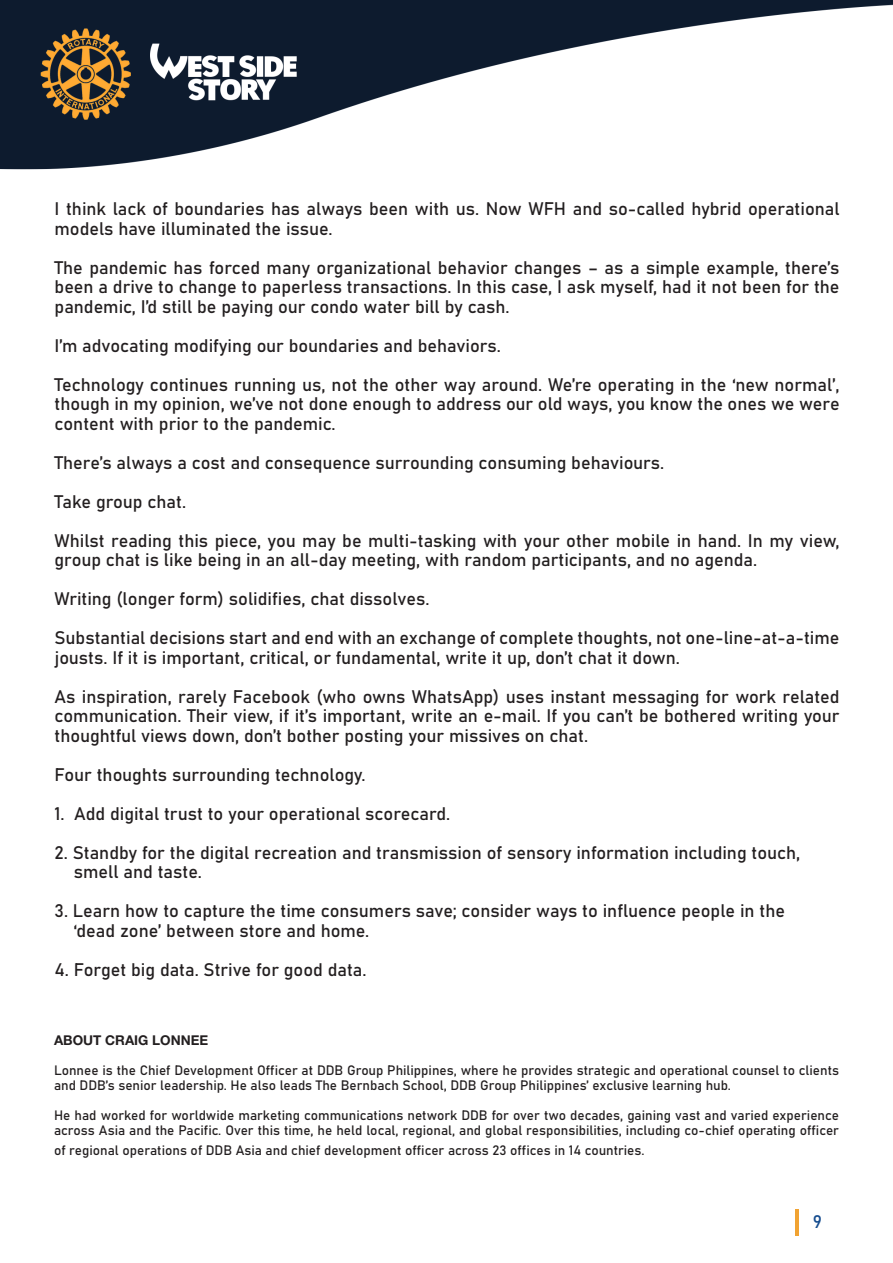
<style>
.page{position:relative;width:893px;height:1263px;background:#fff}
.page>*{position:absolute;margin:0;border:0;box-sizing:border-box;transform-origin:0 0}
.t1{font:18px/19.5px "Bahnschrift";color:#231f20}
.t2{font:18px "Bahnschrift";color:#164d8f}
.t3{font:13.5px/15px "Bahnschrift";color:#231f20}
.t4{font:700 13.5px "Helvetica Neue LT Pro";color:#231f20}
</style>
<div class="page">
<hr style="left:795px;top:1209px;width:3px;height:26px;background:#f1a332">
<img style="left:0;top:0;width:893px;height:170px">
<p class="t1" style="left:55px;top:198px;width:787px">I think lack of boundaries has always been with us. Now WFH and so-called hybrid operational models have illuminated the issue.</p>
<p class="t1" style="left:55px;top:257px;width:786px;text-align:justify">The pandemic has forced many organizational behavior changes – as a simple example, there’s been a drive to change to paperless transactions. In this case, I ask myself, had it not been for the pandemic, I’d still be paying our condo water bill by cash.</p>
<p class="t1" style="left:55px;top:335px;width:448px">I’m advocating modifying our boundaries and behaviors.</p>
<p class="t1" style="left:55px;top:374px;width:787px;text-align:justify">Technology continues running us, not the other way around. We’re operating in the ‘new normal’, though in my opinion, we’ve not done enough to address our old ways, you know the ones we were content with prior to the pandemic.</p>
<p class="t1" style="left:55px;top:452px;width:611px">There’s always a cost and consequence surrounding consuming behaviours.</p>
<p class="t1" style="left:55px;top:491px;width:133px">Take group chat.</p>
<p class="t1" style="left:55px;top:530px;width:787px">Whilst reading this piece, you may be multi-tasking with your other mobile in hand. In my view, group chat is like being in an all-day meeting, with random participants, and no agenda.</p>
<p class="t1" style="left:55px;top:588px;width:376px">Writing (longer form) solidifies, chat dissolves.</p>
<p class="t1" style="left:55px;top:627px;width:786px">Substantial decisions start and end with an exchange of complete thoughts, not one-line-at-a-time jousts. If it is important, critical, or fundamental, write it up, don’t chat it down.</p>
<p class="t1" style="left:55px;top:686px;width:786px;text-align:justify">As inspiration, rarely Facebook (who owns WhatsApp) uses instant messaging for work related communication. Their view, if it’s important, write an e-mail. If you can’t be bothered writing your thoughtful views down, don’t bother posting your missives on chat.</p>
<p class="t1" style="left:55px;top:764px;width:313px">Four thoughts surrounding technology.</p>
<p class="t1" style="left:55px;top:803px;width:397px">1. Add digital trust to your operational scorecard.</p>
<p class="t1" style="left:55px;top:842px;width:747px">2. Standby for the digital recreation and transmission of sensory information including touch,</p>
<p class="t1" style="left:74px;top:861px;width:129px">smell and taste.</p>
<p class="t1" style="left:55px;top:900px;width:732px">3. Learn how to capture the time consumers save; consider ways to influence people in the</p>
<p class="t1" style="left:74px;top:920px;width:297px">‘dead zone’ between store and home.</p>
<p class="t1" style="left:55px;top:959px;width:314px">4. Forget big data. Strive for good data.</p>
<p class="t4" style="left:54px;top:1032px;width:156px">ABOUT CRAIG LONNEE</p>
<p class="t3" style="left:54px;top:1062px;width:786px">Lonnee is the Chief Development Officer at DDB Group Philippines, where he provides strategic and operational counsel to clients and DDB’s senior leadership. He also leads The Bernbach School, DDB Group Philippines’ exclusive learning hub.</p>
<p class="t3" style="left:54px;top:1107px;width:787px">He had worked for worldwide marketing communications network DDB for over two decades, gaining vast and varied experience across Asia and the Pacific. Over this time, he held local, regional, and global responsibilities, including co-chief operating officer</p>
<p class="t3" style="left:54px;top:1141px;width:592px">of regional operations of DDB Asia and chief development officer across 23 offices in 14 countries.</p>
<p class="t2" style="left:813px;top:1208px;width:11px">9</p>
</div>
